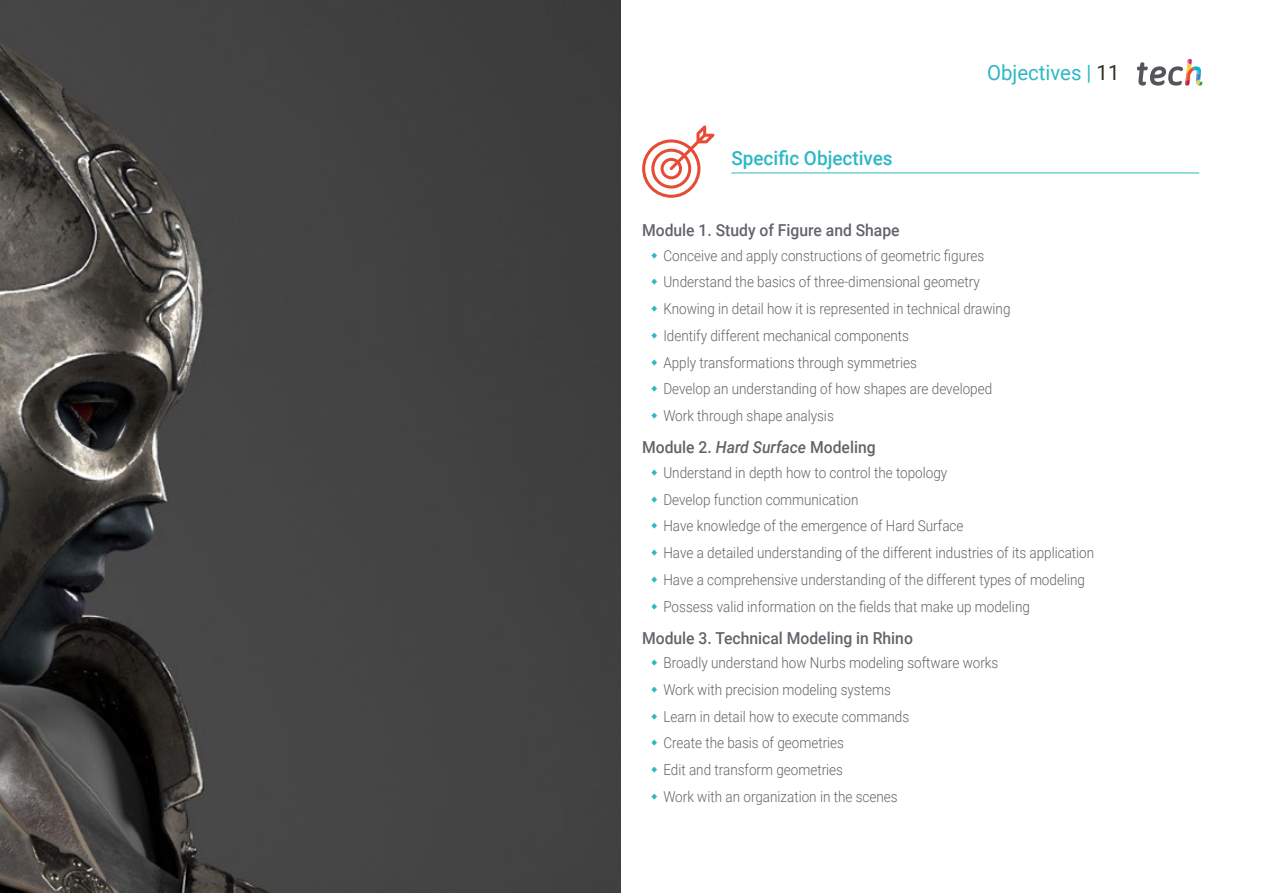
<style>
.page{position:relative;width:1263px;height:893px;background:#fff}
.page>*{position:absolute;margin:0;border:0;box-sizing:border-box;transform-origin:0 0}
.t1{font:21px "Roboto";color:#2db8c5}
.t2{font:500 19.5px "Roboto";color:#2db8c5}
.t3{font:500 16.5px "Roboto";color:#61646a;scale:.95 1}
.t4{font:300 15px/26.7px "Roboto";color:#61646a;scale:.9 1}
.s1{color:#312e20}
.s2{font-style:italic}
</style>
<div class="page">
<svg style="left:1137px;top:59px;width:65px;height:27px"></svg>
<hr style="left:731px;top:173px;width:468px;height:1px;background:#2db8c5">
<svg style="left:642px;top:125px;width:72px;height:73px"></svg>
<img style="left:0;top:0;width:621px;height:893px">
<h2 class="t2" style="left:731px;top:144px;width:163px">Specific Objectives</h2>
<h1 class="t1" style="left:987px;top:57px;width:134px">Objectives | <span class="s1">11</span></h1>
<p class="t3" style="left:642px;top:219px;width:273px">Module 1. Study of Figure and Shape</p>
<p class="t4" style="left:663px;top:241px;width:387px">Conceive and apply constructions of geometric figures Understand the basics of three-dimensional geometry Knowing in detail how it is represented in technical drawing Identify different mechanical components<br>Apply transformations through symmetries<br>Develop an understanding of how shapes are developed Work through shape analysis</p>
<p class="t3" style="left:642px;top:436px;width:247px">Module 2. <span class="s2">Hard Surface</span> Modeling</p>
<p class="t4" style="left:663px;top:459px;width:480px">Understand in depth how to control the topology<br>Develop function communication<br>Have knowledge of the emergence of Hard Surface<br>Have a detailed understanding of the different industries of its application Have a comprehensive understanding of the different types of modeling Possess valid information on the fields that make up modeling</p>
<p class="t3" style="left:642px;top:626px;width:287px">Module 3. Technical Modeling in Rhino</p>
<p class="t4" style="left:663px;top:649px;width:374px">Broadly understand how Nurbs modeling software works Work with precision modeling systems<br>Learn in detail how to execute commands<br>Create the basis of geometries<br>Edit and transform geometries<br>Work with an organization in the scenes</p>
</div>
